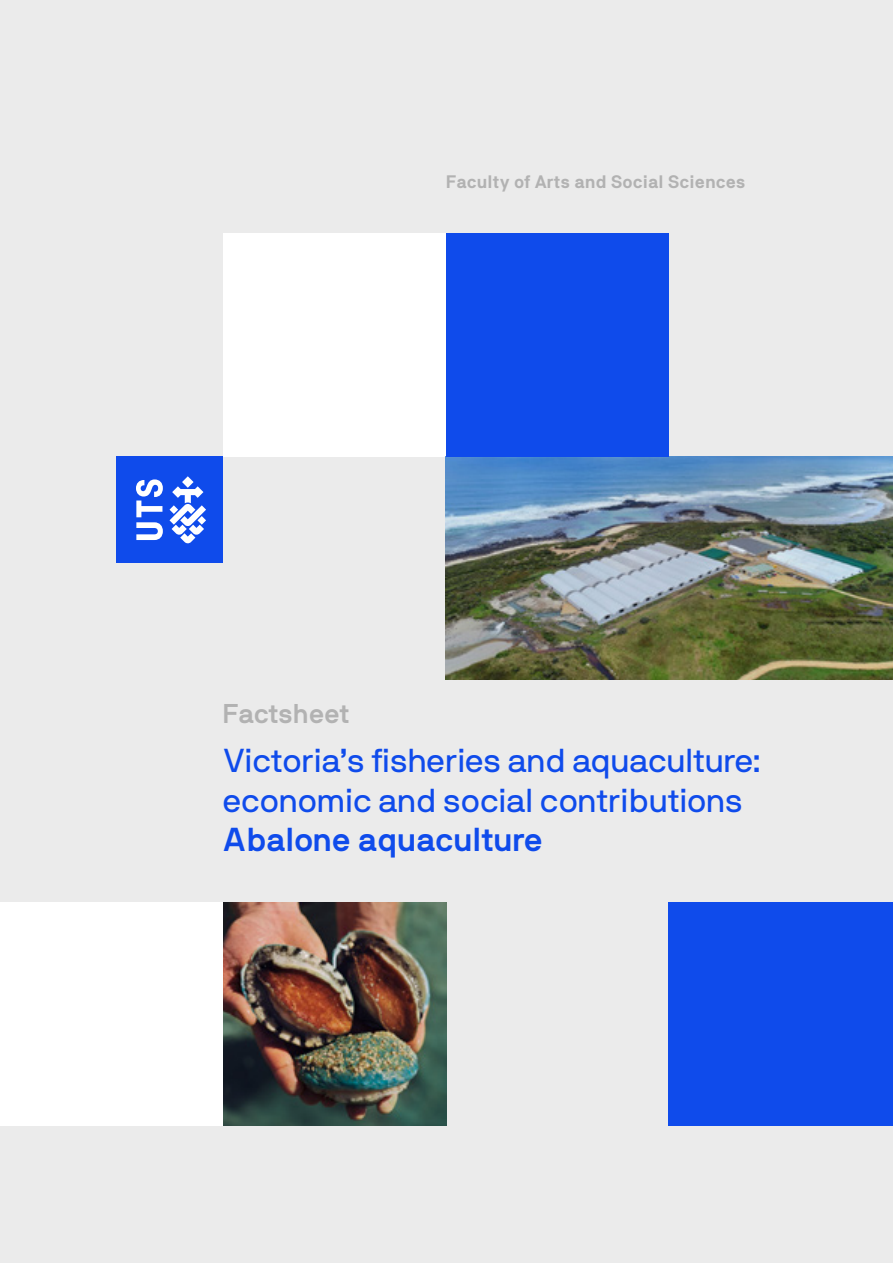
<style>
.page{position:relative;width:893px;height:1263px;background:#ebebeb}
.page>*{position:absolute;margin:0;border:0;box-sizing:border-box;transform-origin:0 0}
.t1{font:33px/39px "NB International Pro";color:#0f4beb}
.t2{font:700 33px "NB International Pro";color:#0f4beb}
.t3{font:700 27px "NB International Pro";letter-spacing:-.01em;color:#b2b2b2}
.t4{font:700 18px "NB Akademie Std";color:#b2b2b2}
</style>
<div class="page">
<div style="left:117px;top:457px;width:106px;height:106px;background:#0f4beb"></div>
<svg style="left:170px;top:476px;width:36px;height:68px"></svg>
<svg style="left:136px;top:479px;width:27px;height:61px"></svg>
<div style="left:223px;top:234px;width:223px;height:223px;background:#fff"></div>
<img style="left:223px;top:903px;width:223px;height:223px">
<div style="left:0;top:903px;width:223px;height:223px;background:#fff"></div>
<div style="left:669px;top:903px;width:224px;height:223px;background:#0f4beb"></div>
<img style="left:446px;top:457px;width:447px;height:223px">
<div style="left:446px;top:234px;width:223px;height:223px;background:#0f4beb"></div>
<p class="t4" style="left:446px;top:171px;width:301px">Faculty of Arts and Social Sciences</p>
<p class="t3" style="left:223px;top:698px;width:128px">Factsheet</p>
<p class="t1" style="left:223px;top:741px;width:540px">Victoria’s fisheries and aquaculture: economic and social contributions</p>
<p class="t2" style="left:223px;top:820px;width:322px">Abalone aquaculture</p>
</div>
